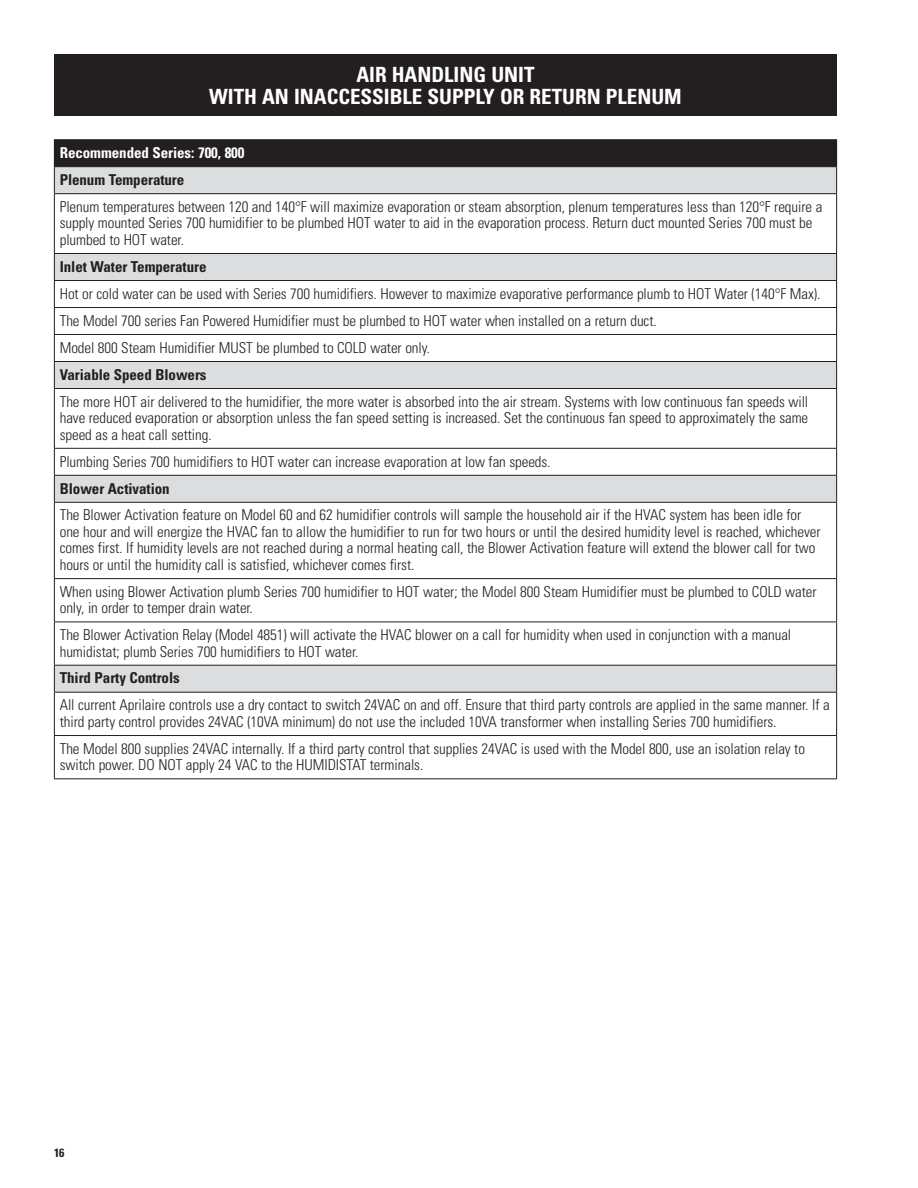
<style>
.page{position:relative;width:918px;height:1188px;background:#fff}
.page>*{position:absolute;margin:0;border:0;box-sizing:border-box;transform-origin:0 0}
.t1{font:700 condensed 21px "Univers";color:#fff}
.t2{font:300 condensed 15px/16.5px "Univers";letter-spacing:-.005em;color:#231f20}
.t3{font:700 condensed 15px "Univers";letter-spacing:-.005em;color:#231f20}
.t4{font:700 condensed 15px "Univers";letter-spacing:-.005em;color:#fff}
.t5{font:700 condensed 12px "Univers";color:#231f20}
</style>
<div class="page">
<div style="left:54px;top:54px;width:783px;height:62px;background:#231f20"></div>
<div style="left:54px;top:140px;width:783px;height:27px;background:#231f20"></div>
<svg style="left:55px;top:167px;width:781px;height:525px"></svg>
<hr style="left:54px;top:139px;width:783px;height:1px;background:#231f20">
<svg style="left:54px;top:167px;width:1px;height:26px"></svg>
<svg style="left:836px;top:167px;width:1px;height:26px"></svg>
<hr style="left:54px;top:193px;width:783px;height:1px;background:#231f20">
<hr style="left:54px;top:194px;width:1px;height:59px;background:#231f20">
<hr style="left:836px;top:194px;width:1px;height:59px;background:#231f20">
<hr style="left:54px;top:253px;width:783px;height:1px;background:#231f20">
<hr style="left:54px;top:280px;width:783px;height:1px;background:#231f20">
<hr style="left:54px;top:307px;width:783px;height:1px;background:#231f20">
<hr style="left:54px;top:334px;width:783px;height:1px;background:#231f20">
<hr style="left:54px;top:361px;width:783px;height:1px;background:#231f20">
<svg style="left:54px;top:254px;width:1px;height:134px"></svg>
<svg style="left:836px;top:254px;width:1px;height:134px"></svg>
<hr style="left:54px;top:388px;width:783px;height:1px;background:#231f20">
<hr style="left:54px;top:389px;width:1px;height:59px;background:#231f20">
<hr style="left:836px;top:389px;width:1px;height:59px;background:#231f20">
<hr style="left:54px;top:448px;width:783px;height:1px;background:#231f20">
<hr style="left:54px;top:475px;width:783px;height:1px;background:#231f20">
<svg style="left:54px;top:449px;width:1px;height:53px"></svg>
<svg style="left:836px;top:449px;width:1px;height:53px"></svg>
<hr style="left:54px;top:502px;width:783px;height:1px;background:#231f20">
<hr style="left:54px;top:503px;width:1px;height:75px;background:#231f20">
<hr style="left:836px;top:503px;width:1px;height:75px;background:#231f20">
<hr style="left:54px;top:578px;width:783px;height:1px;background:#231f20">
<hr style="left:54px;top:579px;width:1px;height:43px;background:#231f20">
<hr style="left:836px;top:579px;width:1px;height:43px;background:#231f20">
<hr style="left:54px;top:622px;width:783px;height:1px;background:#231f20">
<hr style="left:54px;top:622px;width:1px;height:43px;background:#231f20">
<hr style="left:836px;top:622px;width:1px;height:43px;background:#231f20">
<hr style="left:54px;top:665px;width:783px;height:1px;background:#231f20">
<svg style="left:54px;top:666px;width:1px;height:26px"></svg>
<svg style="left:836px;top:666px;width:1px;height:26px"></svg>
<hr style="left:54px;top:692px;width:783px;height:1px;background:#231f20">
<hr style="left:54px;top:693px;width:1px;height:42px;background:#231f20">
<hr style="left:836px;top:693px;width:1px;height:42px;background:#231f20">
<hr style="left:54px;top:735px;width:783px;height:1px;background:#231f20">
<hr style="left:54px;top:736px;width:1px;height:42px;background:#231f20">
<hr style="left:836px;top:736px;width:1px;height:42px;background:#231f20">
<hr style="left:54px;top:778px;width:783px;height:1px;background:#231f20">
<h1 class="t1" style="left:356px;top:61px;width:171px">Air Handling Unit</h1>
<h1 class="t1" style="left:209px;top:84px;width:13px">with</h1>
<h1 class="t1" style="left:262px;top:84px;width:110px">an inaccessib</h1>
<h1 class="t1" style="left:403px;top:84px;width:278px">le supply or return plenum</h1>
<p class="t4" style="left:60px;top:144px;width:186px">Recommended Series: 700, 800</p>
<p class="t3" style="left:60px;top:170px;width:126px">Plenum Temperature</p>
<p class="t2" style="left:60px;top:198px;width:764px">Plenum temperatures between 120 and 140°F will maximize evaporation or steam absorption, plenum temperatures less than 120°F require a supply mounted Series 700 humidifier to be plumbed HOT water to aid in the evaporation process. Return duct mounted Series 700 must be plumbed to HOT water.</p>
<p class="t3" style="left:60px;top:257px;width:148px">Inlet Water Temperature</p>
<p class="t2" style="left:60px;top:280px;width:762px;line-height:27px">Hot or cold water can be used with Series 700 humidifiers. However to maximize evaporative performance plumb to HOT Water (140°F Max).<br>The Model 700 series Fan Powered Humidifier must be plumbed to HOT water when installed on a return duct.<br>Model 800 Steam Humidifier MUST be plumbed to COLD water only.</p>
<p class="t3" style="left:60px;top:365px;width:148px">Variable Speed Blowers</p>
<p class="t2" style="left:60px;top:393px;width:750px;text-align:justify">The more HOT air delivered to the humidifier, the more water is absorbed into the air stream. Systems with low continuous fan speeds will have reduced evaporation or absorption unless the fan speed setting is increased. Set the continuous fan speed to approximately the same speed as a heat call setting.</p>
<p class="t2" style="left:60px;top:453px;width:492px">Plumbing Series 700 humidifiers to HOT water can increase evaporation at low fan speeds.</p>
<p class="t3" style="left:60px;top:479px;width:111px">Blower Activation</p>
<p class="t2" style="left:60px;top:507px;width:762px">The Blower Activation feature on Model 60 and 62 humidifier controls will sample the household air if the HVAC system has been idle for one hour and will energize the HVAC fan to allow the humidifier to run for two hours or until the desired humidity level is reached, whichever comes first. If humidity levels are not reached during a normal heating call, the Blower Activation feature will extend the blower call for two hours or until the humidity call is satisfied, whichever comes first.</p>
<p class="t2" style="left:60px;top:583px;width:758px">When using Blower Activation plumb Series 700 humidifier to HOT water; the Model 800 Steam Humidifier must be plumbed to COLD water only, in order to temper drain water.</p>
<p class="t2" style="left:60px;top:626px;width:733px">The Blower Activation Relay (Model 4851) will activate the HVAC blower on a call for humidity when used in conjunction with a manual humidistat; plumb Series 700 humidifiers to HOT water.</p>
<p class="t3" style="left:60px;top:669px;width:122px">Third Party Controls</p>
<p class="t2" style="left:60px;top:697px;width:771px">All current Aprilaire controls use a dry contact to switch 24VAC on and off. Ensure that third party controls are applied in the same manner. If a third party control provides 24VAC (10VA minimum) do not use the included 10VA transformer when installing Series 700 humidifiers.</p>
<p class="t2" style="left:60px;top:740px;width:747px">The Model 800 supplies 24VAC internally. If a third party control that supplies 24VAC is used with the Model 800, use an isolation relay to switch power. DO NOT apply 24 VAC to the HUMIDISTAT terminals.</p>
<p class="t5" style="left:54px;top:1145px;width:12px">16</p>
</div>
